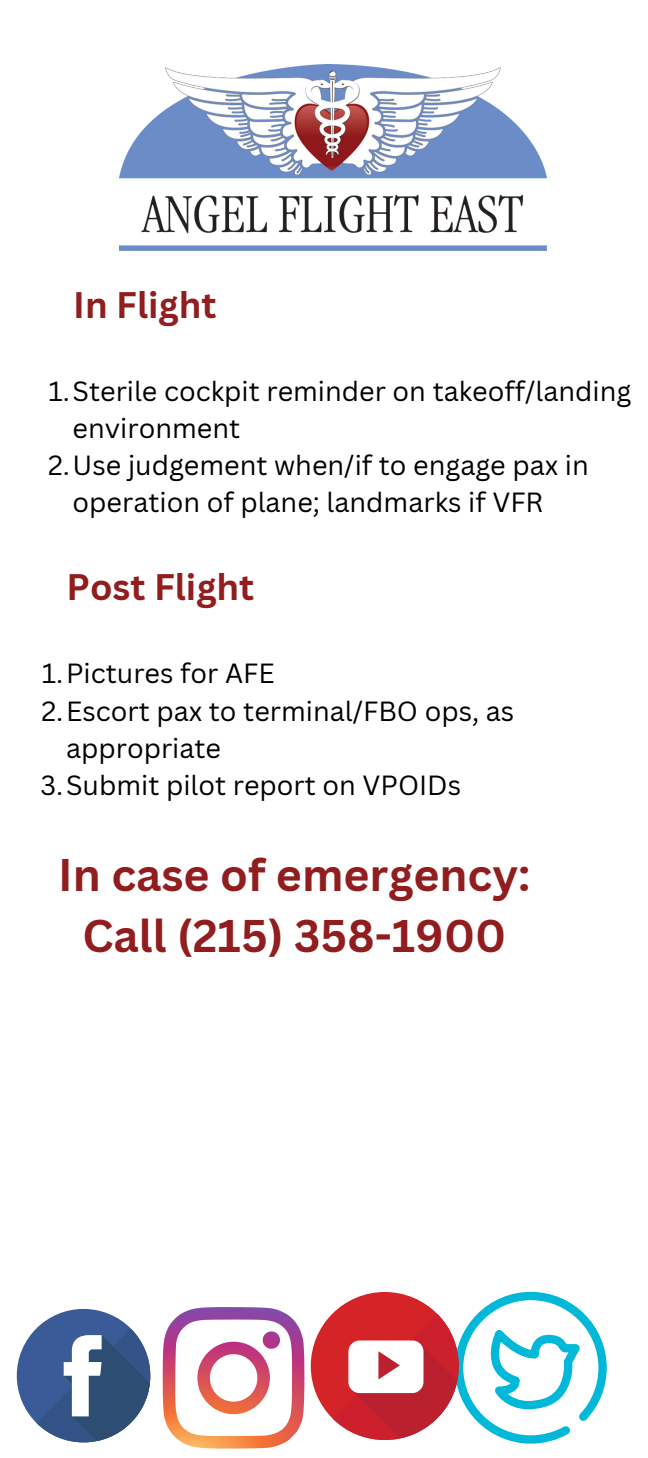
<style>
.page{position:relative;width:648px;height:1458px;background:#fff}
.page>*{position:absolute;margin:0;border:0;box-sizing:border-box;transform-origin:0 0}
.t1{font:700 44.55px/60.8px "Canva Sans";color:#911d1e;text-align:center}
.t2{font:700 36px "Canva Sans";color:#911d1e}
.t3{font:27px "Canva Sans";color:#000}
</style>
<div class="page">
<img style="left:120px;top:65px;width:427px;height:185px">
<div style="left:17px;top:1309px;width:133px;height:133px;background:#3a5a98;border-radius:50%"></div>
<svg style="left:36px;top:1329px;width:115px;height:114px"></svg>
<div style="left:311px;top:1292px;width:148px;height:148px;background:#d42428;border-radius:50%"></div>
<svg style="left:332px;top:1292px;width:275px;height:152px"></svg>
<svg style="left:163px;top:1307px;width:141px;height:142px"></svg>
<h2 class="t2" style="left:73px;top:279px;width:145px">In Flight</h2>
<p class="t3" style="left:48px;top:372px;width:584px">1.Sterile cockpit reminder on takeoff/landing</p>
<p class="t3" style="left:73px;top:409px;width:169px">environment</p>
<p class="t3" style="left:48px;top:446px;width:542px">2.Use judgement when/if to engage pax in</p>
<p class="t3" style="left:73px;top:483px;width:472px">operation of plane; landmarks if VFR</p>
<h2 class="t2" style="left:67px;top:562px;width:189px">Post Flight</h2>
<p class="t3" style="left:42px;top:655px;width:234px">1.Pictures for AFE</p>
<p class="t3" style="left:41px;top:692px;width:474px">2.Escort pax to terminal/FBO ops, as</p>
<p class="t3" style="left:66px;top:729px;width:157px">appropriate</p>
<p class="t3" style="left:41px;top:766px;width:422px">3.Submit pilot report on VPOIDs</p>
<h1 class="t1" style="left:58px;top:844px;width:474px">In case of emergency:<br>Call (215) 358-1900</h1>
</div>
